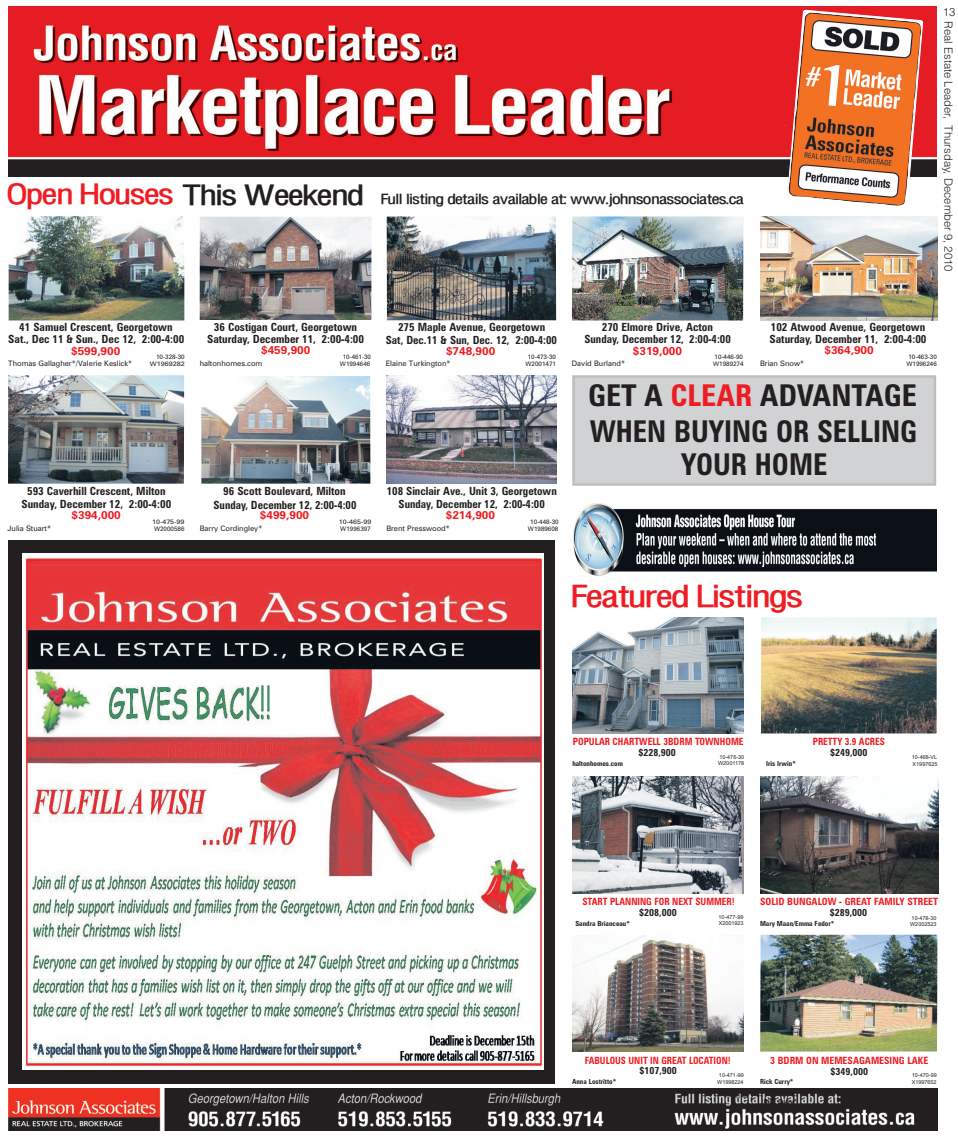
<style>
.page{position:relative;width:958px;height:1137px;background:#fff}
.page>*{position:absolute;margin:0;border:0;box-sizing:border-box;transform-origin:0 0}
.t1{font:700 32.5px "FIRSTHOME";color:#ee1d23}
.t2{font:700 condensed 30px/36.5px "Zurich BT";color:#231f20}
.t3{font:700 condensed 30px "Zurich BT";color:#231f20;scale:.96 1}
.t4{font:700 15px "FIRSTHOME";color:#231f20}
.t5{font:700 11.5px "Zurich BT";color:#ee1d23}
.t6{font:700 condensed 11.25px/12.1px "Zurich BT";color:#231f20;text-align:center}
.t7{font:700 11.25px "Zurich BT";color:#ee1d23;scale:1.05 1}
.t8{font:300 11.25px "Helvetica";color:#231f20}
.t9{font:700 condensed 10px "Zurich BT";color:#ee1d23;scale:.93 1}
.t10{font:700 condensed 10px "Zurich BT";color:#ee1d23}
.t11{font:700 condensed 10px "Zurich BT";color:#231f20}
.t12{font:700 condensed 10px "Zurich BT";color:#ee1d23;scale:.94 1}
.t13{font:7.5px "Zurich BT";color:#231f20}
.t14{font:700 condensed 7px "Zurich BT";color:#231f20}
.t15{font:6.25px/7.2px "Zurich BT";color:#231f20;text-align:center}
.t16{font:6.25px "Zurich BT";color:#231f20;scale:1.15 1}
.t17{font:5.38px/6.4px "Arial";color:#231f20}
.s1{font-size:30px;color:#ee1d23}
.s2{font-size:30px}
.s3{color:#ee1d23}
</style>
<div class="page">
<img style="left:9px;top:7px;width:757px;height:169px">
<img style="left:574px;top:503px;width:362px;height:72px">
<img style="left:8px;top:1088px;width:929px;height:41px">
<img style="left:387px;top:216px;width:169px;height:104px">
<img style="left:572px;top:216px;width:171px;height:104px">
<img style="left:9px;top:216px;width:175px;height:104px">
<img style="left:200px;top:217px;width:171px;height:103px">
<img style="left:8px;top:375px;width:176px;height:108px">
<img style="left:201px;top:376px;width:169px;height:107px">
<img style="left:760px;top:934px;width:177px;height:117px">
<img style="left:761px;top:617px;width:175px;height:116px">
<img style="left:760px;top:216px;width:6px;height:104px">
<img style="left:386px;top:375px;width:170px;height:108px">
<div style="left:573px;top:376px;width:361px;height:108px;background:#d1d2d4"></div>
<div style="left:572px;top:375px;width:364px;height:110px;border:3px solid #bdbec1"></div>
<div style="left:8px;top:540px;width:547px;height:543px;background:#231f20"></div>
<img style="left:22px;top:558px;width:521px;height:510px">
<img style="left:572px;top:617px;width:171px;height:116px">
<img style="left:573px;top:776px;width:170px;height:117px">
<img style="left:760px;top:776px;width:178px;height:117px">
<img style="left:572px;top:935px;width:171px;height:116px">
<div style="left:22px;top:553px;width:521px;height:5px;background:#fff"></div>
<img style="left:766px;top:6px;width:172px;height:430px">
<img style="left:785px;top:13px;width:136px;height:194px">
<h3 class="t4" style="left:8px;top:194px;width:737px"><span class="s1">Open Houses</span> <span class="s2">This Weekend</span> Full listing details available at: www.johnsonassociates.ca</h3>
<p class="t8" style="left:942px;top:8px;width:14px">13</p>
<p class="t8" style="left:952px;top:21px;width:251px;rotate:90deg">Real Estate Leader, Thursday, December 9, 2010</p>
<p class="t6" style="left:19px;top:322px;width:155px">41 Samuel Crescent, Georgetown</p>
<p class="t16" style="left:150px;top:361px;width:32px">W1969282</p>
<p class="t6" style="left:8px;top:334px;width:177px">Sat., Dec 11 &amp; Sun., Dec 12, 2:00-4:00</p>
<p class="t15" style="left:156px;top:354px;width:30px">10-328-30</p>
<p class="t7" style="left:71px;top:346px;width:48px">$599,900</p>
<p class="t13" style="left:8px;top:360px;width:125px">Thomas Gallagher*/Valerie Keslick*</p>
<p class="t6" style="left:386px;top:321px;width:173px;line-height:12.9px">275 Maple Avenue, Georgetown<br>Sat, Dec.11 &amp; Sun, Dec. 12, 2:00-4:00</p>
<p class="t7" style="left:446px;top:346px;width:48px">$748,900</p>
<p class="t6" style="left:207px;top:322px;width:158px">36 Costigan Court, Georgetown<br>Saturday, December 11, 2:00-4:00</p>
<p class="t13" style="left:200px;top:360px;width:64px">haltonhomes.com</p>
<p class="t15" style="left:340px;top:360px;width:32px">W1994646</p>
<p class="t13" style="left:386px;top:360px;width:66px">Elaine Turkington*</p>
<p class="t15" style="left:525px;top:361px;width:32px">W2001471</p>
<p class="t13" style="left:572px;top:361px;width:55px">David Burland*</p>
<p class="t15" style="left:713px;top:353px;width:32px;text-align:left">10-446-90<br>W1989274</p>
<p class="t6" style="left:584px;top:322px;width:148px">270 Elmore Drive, Acton<br>Sunday, December 12, 2:00-4:00</p>
<p class="t5" style="left:633px;top:346px;width:51px">$319,000</p>
<p class="t7" style="left:261px;top:346px;width:48px">$459,900</p>
<p class="t15" style="left:343px;top:353px;width:30px">10-461-30</p>
<p class="t15" style="left:528px;top:353px;width:30px">10-473-30</p>
<p class="t6" style="left:769px;top:322px;width:158px;text-align:left">102 Atwood Avenue, Georgetown<br>Saturday, December 11, 2:00-4:00</p>
<p class="t7" style="left:824px;top:346px;width:48px">$364,900</p>
<p class="t13" style="left:760px;top:360px;width:46px">Brian Snow*</p>
<p class="t15" style="left:906px;top:354px;width:32px">10-463-30<br>W1996246</p>
<h2 class="t2" style="left:588px;top:379px;width:330px">GET A <span class="s3">CLEAR</span> ADVANTAGE<br>WHEN BUYING OR SELLING</h2>
<h2 class="t3" style="left:681px;top:453px;width:154px">YOUR HOME</h2>
<p class="t6" style="left:27px;top:486px;width:140px">593 Caverhill Crescent, Milton</p>
<p class="t16" style="left:152px;top:519px;width:30px">10-475-99</p>
<p class="t6" style="left:21px;top:499px;width:151px">Sunday, December 12, 2:00-4:00</p>
<p class="t15" style="left:154px;top:525px;width:32px">W2000586</p>
<p class="t7" style="left:72px;top:510px;width:48px">$394,000</p>
<p class="t13" style="left:8px;top:525px;width:45px">Julia Stuart*</p>
<p class="t6" style="left:223px;top:486px;width:124px">96 Scott Boulevard, Milton</p>
<p class="t16" style="left:339px;top:519px;width:30px">10-465-99</p>
<p class="t6" style="left:213px;top:499px;width:144px">Sunday, December 12, 2:00-4:00</p>
<p class="t15" style="left:340px;top:525px;width:32px">W1996397</p>
<p class="t7" style="left:260px;top:510px;width:48px">$499,900</p>
<p class="t13" style="left:200px;top:525px;width:64px">Barry Cordingley*</p>
<p class="t6" style="left:386px;top:486px;width:172px">108 Sinclair Ave., Unit 3, Georgetown</p>
<p class="t7" style="left:446px;top:510px;width:48px">$214,900</p>
<p class="t15" style="left:528px;top:519px;width:32px;line-height:6.6px">10-448-30<br>W1989608</p>
<p class="t6" style="left:398px;top:499px;width:148px">Sunday, December 12, 2:00-4:00</p>
<p class="t13" style="left:386px;top:525px;width:65px">Brent Presswood*</p>
<h1 class="t1" style="left:573px;top:584px;width:231px">Featured Listings</h1>
<p class="t12" style="left:573px;top:737px;width:183px">POPULAR CHARTWELL 3BDRM TOWNHOME</p>
<p class="t11" style="left:638px;top:748px;width:39px">$228,900</p>
<p class="t14" style="left:572px;top:760px;width:52px">haltonhomes.com</p>
<p class="t17" style="left:718px;top:754px;width:28px;line-height:5.9px">10-476-30<br>W2001178</p>
<p class="t9" style="left:812px;top:737px;width:79px">PRETTY 3.9 ACRES</p>
<p class="t11" style="left:830px;top:748px;width:39px">$249,000</p>
<p class="t14" style="left:766px;top:760px;width:31px">Iris Irwin*</p>
<p class="t17" style="left:911px;top:754px;width:27px">10-468-VL<br>X1997625</p>
<p class="t9" style="left:582px;top:898px;width:165px">START PLANNING FOR NEXT SUMMER!</p>
<p class="t11" style="left:639px;top:908px;width:39px">$208,000</p>
<p class="t14" style="left:575px;top:920px;width:56px">Sandra Brianceau*</p>
<p class="t17" style="left:718px;top:914px;width:26px">10-477-99<br>X2001923</p>
<p class="t10" style="left:760px;top:898px;width:180px">SOLID BUNGALOW - GREAT FAMILY STREET</p>
<p class="t11" style="left:829px;top:909px;width:39px">$289,000</p>
<p class="t14" style="left:760px;top:920px;width:76px">Mary Maan/Emma Fedor*</p>
<p class="t17" style="left:910px;top:914px;width:28px">10-478-30<br>W2002523</p>
<p class="t10" style="left:770px;top:1056px;width:159px">3 BDRM ON MEMESAGAMESING LAKE</p>
<p class="t11" style="left:830px;top:1067px;width:39px">$349,000</p>
<p class="t14" style="left:763px;top:1099px;width:35px">Rick Curry*</p>
<p class="t9" style="left:584px;top:1056px;width:159px">FABULOUS UNIT IN GREAT LOCATION!</p>
<p class="t11" style="left:639px;top:1067px;width:39px">$107,900</p>
<p class="t17" style="left:723px;top:1092px;width:26px">10-441-99</p>
<p class="t17" style="left:911px;top:1072px;width:26px">10-470-99</p>
<p class="t17" style="left:719px;top:1072px;width:26px">10-471-99</p>
<p class="t14" style="left:760px;top:1078px;width:35px">Rick Curry*</p>
<p class="t14" style="left:572px;top:1078px;width:46px">Anna Lostritto*</p>
<p class="t17" style="left:717px;top:1078px;width:28px">W1998224</p>
<p class="t17" style="left:911px;top:1078px;width:26px">X1997652</p>
</div>
